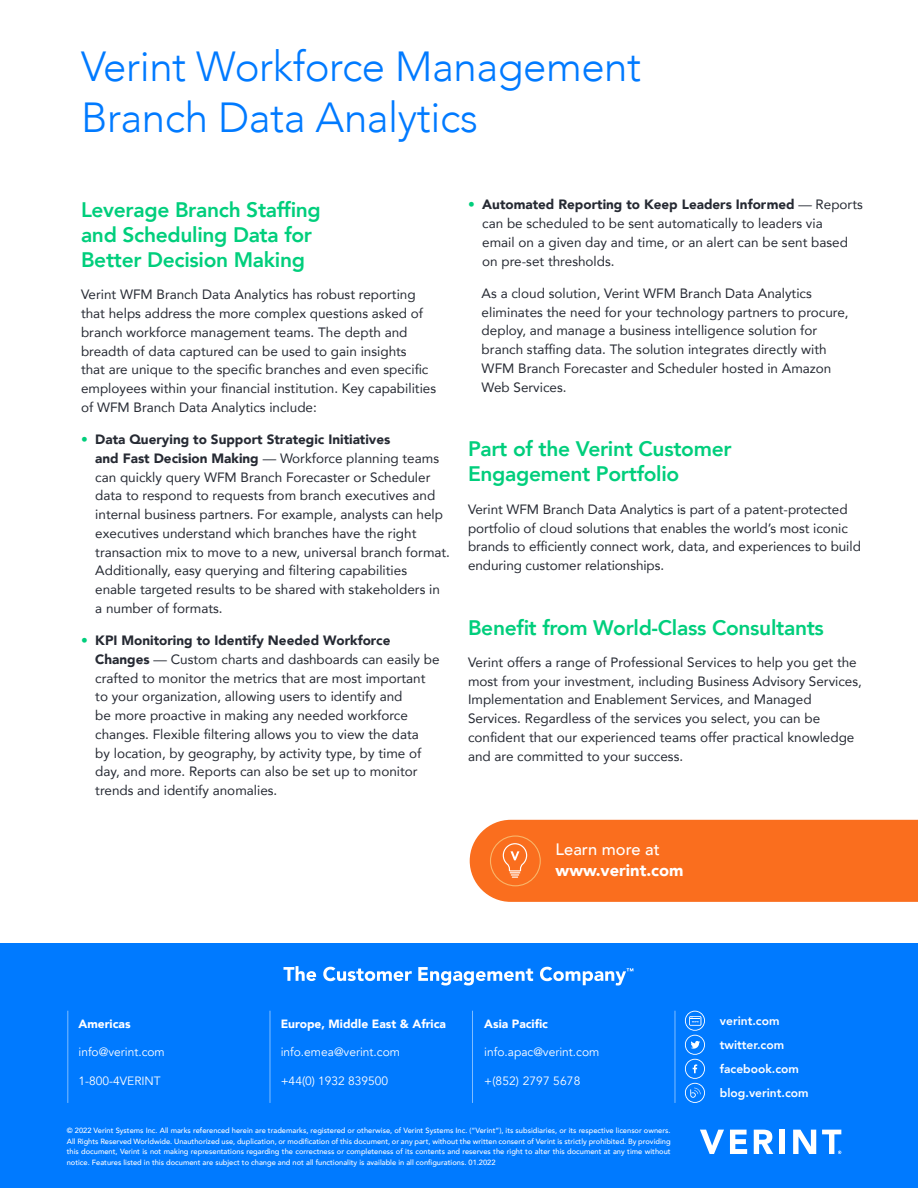
<style>
.page{position:relative;width:918px;height:1188px;background:#fff}
.page>*{position:absolute;margin:0;border:0;box-sizing:border-box;transform-origin:0 0}
.t1{font:300 42px/51px "Avenir";letter-spacing:-.01em;color:#007aff}
.t2{font:800 21px/25.2px "Avenir";letter-spacing:-.015em;color:#00ce7c}
.t3{font:900 16.5px "Avenir";color:#fff}
.t4{font:500 16.5px "Avenir";color:#fff}
.t5{font:13.5px/18.8px "Avenir";color:#262a33}
.t6{font:12px "Avenir";color:#fff}
.t7{font:800 12px/24px "Avenir";color:#fff}
.t8{font:900 12px "Avenir";color:#fff}
.t9{font:500 7.5px/10.5px "Avenir";color:#fff;text-align:justify}
.s1{color:#00ce7c}
.s2{font-weight:900}
</style>
<div class="page">
<div style="left:0;top:943px;width:918px;height:245px;background:#007aff"></div>
<hr style="left:675px;top:1011px;width:1px;height:92px;background:#80bdff">
<hr style="left:472px;top:1011px;width:1px;height:92px;background:#80bdff">
<hr style="left:270px;top:1011px;width:1px;height:92px;background:#80bdff">
<hr style="left:67px;top:1011px;width:1px;height:92px;background:#80bdff">
<svg style="left:685px;top:1011px;width:20px;height:92px"></svg>
<svg style="left:700px;top:1130px;width:24px;height:24px"></svg>
<svg style="left:730px;top:1130px;width:17px;height:24px"></svg>
<svg style="left:754px;top:1130px;width:19px;height:24px"></svg>
<div style="left:779px;top:1130px;width:6px;height:24px;background:#fff"></div>
<svg style="left:793px;top:1130px;width:23px;height:24px"></svg>
<svg style="left:822px;top:1130px;width:19px;height:24px"></svg>
<svg style="left:283px;top:966px;width:33px;height:15px"></svg>
<svg style="left:323px;top:967px;width:89px;height:14px"></svg>
<svg style="left:418px;top:967px;width:115px;height:19px"></svg>
<svg style="left:540px;top:967px;width:93px;height:19px"></svg>
<div style="left:470px;top:820px;width:448px;height:82px;background:#fa6e1e"></div>
<h1 class="t1" style="left:81px;top:41px;width:562px">Verint Workforce Management<br>Branch Data Analytics</h1>
<h2 class="t2" style="left:81px;top:197px;width:241px">Leverage Branch Staffing and Scheduling Data for<br>Better Decision Making</h2>
<p class="t5" style="left:81px;top:285px;width:357px">Verint WFM Branch Data Analytics has robust reporting that helps address the more complex questions asked of branch workforce management teams. The depth and breadth of data captured can be used to gain insights<br>that are unique to the specific branches and even specific employees within your financial institution. Key capabilities of WFM Branch Data Analytics include:</p>
<p class="t5" style="left:95px;top:430px;width:356px;text-indent:-14px"><span class="s1">•</span> <span class="s2">Data Querying to Support Strategic Initiatives<br>and Fast Decision Making</span> — Workforce planning teams can quickly query WFM Branch Forecaster or Scheduler data to respond to requests from branch executives and internal business partners. For example, analysts can help executives understand which branches have the right transaction mix to move to a new, universal branch format.<br>Additionally, easy querying and filtering capabilities enable targeted results to be shared with stakeholders in a number of formats.</p>
<p class="t5" style="left:95px;top:631px;width:346px;text-indent:-14px"><span class="s1">•</span> <span class="s2">KPI Monitoring to Identify Needed Workforce Changes</span> — Custom charts and dashboards can easily be crafted to monitor the metrics that are most important to your organization, allowing users to identify and<br>be more proactive in making any needed workforce changes. Flexible filtering allows you to view the data<br>by location, by geography, by activity type, by time of day, and more. Reports can also be set up to monitor trends and identify anomalies.</p>
<p class="t5" style="left:482px;top:195px;width:382px;text-indent:-14px"><span class="s1">•</span> <span class="s2">Automated Reporting to Keep Leaders Informed</span> — Reports can be scheduled to be sent automatically to leaders via<br>email on a given day and time, or an alert can be sent based on pre-set thresholds.</p>
<p class="t5" style="left:482px;top:283px;width:369px">As a cloud solution, Verint WFM Branch Data Analytics eliminates the need for your technology partners to procure, deploy, and manage a business intelligence solution for branch staffing data. The solution integrates directly with WFM Branch Forecaster and Scheduler hosted in Amazon Web Services.</p>
<h2 class="t2" style="left:468px;top:436px;width:265px">Part of the Verint Customer<br>Engagement Portfolio</h2>
<p class="t5" style="left:468px;top:499px;width:394px">Verint WFM Branch Data Analytics is part of a patent-protected portfolio of cloud solutions that enables the world’s most iconic brands to efficiently connect work, data, and experiences to build enduring customer relationships.</p>
<h2 class="t2" style="left:468px;top:615px;width:357px">Benefit from World-Class Consultants</h2>
<p class="t5" style="left:468px;top:652px;width:395px">Verint offers a range of Professional Services to help you get the most from your investment, including Business Advisory Services, Implementation and Enablement Services, and Managed Services. Regardless of the services you select, you can be confident that our experienced teams offer practical knowledge and are committed to your success.</p>
<p class="t4" style="left:556px;top:835px;width:106px">Learn more at</p>
<p class="t3" style="left:556px;top:856px;width:129px">www.verint.com</p>
<p class="t8" style="left:79px;top:1013px;width:54px">Americas</p>
<p class="t6" style="left:79px;top:1045px;width:88px">info@verint.com</p>
<p class="t6" style="left:79px;top:1074px;width:84px">1-800-4VERINT</p>
<p class="t8" style="left:281px;top:1013px;width:167px">Europe, Middle East &amp; Africa</p>
<p class="t6" style="left:281px;top:1045px;width:121px">info.emea@verint.com</p>
<p class="t6" style="left:281px;top:1074px;width:109px">+44(0) 1932 839500</p>
<p class="t8" style="left:484px;top:1013px;width:65px">Asia Pacific</p>
<p class="t6" style="left:484px;top:1045px;width:117px">info.apac@verint.com</p>
<p class="t6" style="left:484px;top:1074px;width:98px">+(852) 2797 5678</p>
<p class="t7" style="left:720px;top:1009px;width:90px">verint.com twitter.com facebook.com blog.verint.com</p>
<p class="t9" style="left:67px;top:1125px;width:605px">© 2022 Verint Systems Inc. All marks referenced herein are trademarks, registered or otherwise, of Verint Systems Inc. (“Verint”), its subsidiaries, or its respective licensor owners.<br>All Rights Reserved Worldwide. Unauthorized use, duplication, or modification of this document, or any part, without the written consent of Verint is strictly prohibited. By providing this document, Verint is not making representations regarding the correctness or completeness of its contents and reserves the right to alter this document at any time without notice. Features listed in this document are subject to change and not all functionality is available in all configurations. 01.2022</p>
</div>
